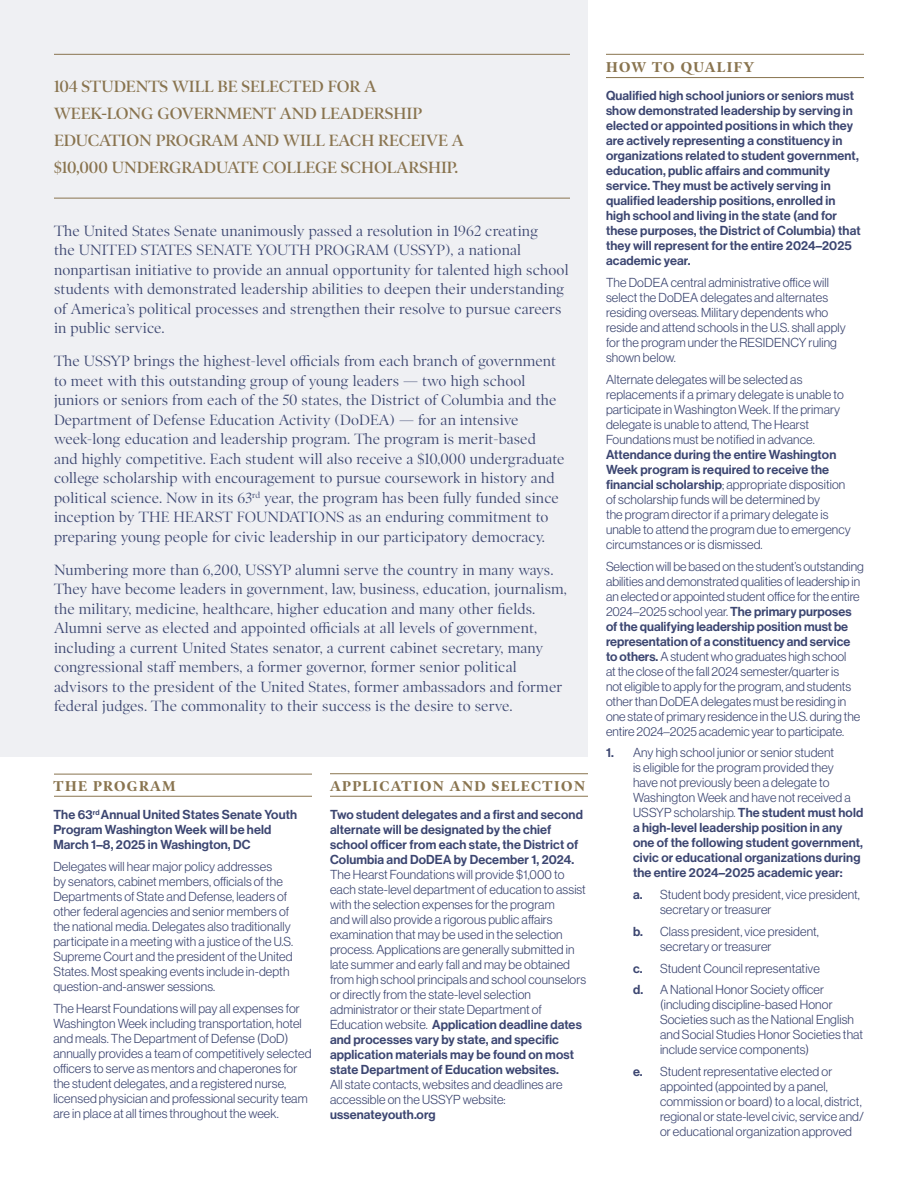
<style>
.page{position:relative;width:918px;height:1188px;background:#fff}
.page>*{position:absolute;margin:0;border:0;box-sizing:border-box;transform-origin:0 0}
.t1{font:600 16.5px/27px "Poynter OS Disp";color:#89744f}
.INTRO{font:15px/19.5px "Poynter OS Disp";letter-spacing:.01em;color:#3c4671}
.SUBTITLE{font:700 14.4px "Poynter OS Disp";letter-spacing:.1em;color:#89744f}
.body_text{font:12.75px/15px "N Haas Grotesk DS Pro 45 Lt";letter-spacing:.01em;color:#3c4671}
.body_text-2{font:12.75px/15px "N Haas Grotesk DS Pro 65 Md";letter-spacing:.01em;color:#3c4671}
.s1{font-family:"N Haas Grotesk DS Pro 65 Md"}
.s2{font-family:"N Haas Grotesk DS Pro 45 Lt"}
</style>
<div class="page">
<div style="left:0;top:0;width:588px;height:756px;background:#eff0f3"></div>
<hr style="left:54px;top:774px;width:258px;height:1px;background:#89744f">
<hr style="left:54px;top:796px;width:258px;height:1px;background:#89744f">
<hr style="left:330px;top:773px;width:258px;height:1px;background:#89744f">
<hr style="left:330px;top:796px;width:258px;height:1px;background:#89744f">
<hr style="left:606px;top:54px;width:258px;height:1px;background:#89744f">
<hr style="left:54px;top:54px;width:516px;height:1px;background:#89744f">
<hr style="left:54px;top:198px;width:516px;height:1px;background:#89744f">
<hr style="left:606px;top:77px;width:258px;height:1px;background:#89744f">
<p class="t1" style="left:54px;top:72px;width:411px">104 STUDENTS WILL BE SELECTED FOR A WEEK-LONG GOVERNMENT AND LEADERSHIP EDUCATION PROGRAM AND WILL EACH RECEIVE A $10,000 UNDERGRADUATE COLLEGE SCHOLARSHIP.</p>
<p class="INTRO" style="left:54px;top:221px;width:516px">The United States Senate unanimously passed a resolution in 1962 creating<br>the UNITED STATES SENATE YOUTH PROGRAM (USSYP), a national nonpartisan initiative to provide an annual opportunity for talented high school students with demonstrated leadership abilities to deepen their understanding of America’s political processes and strengthen their resolve to pursue careers in public service.</p>
<p class="INTRO" style="left:54px;top:351px;width:512px">The USSYP brings the highest-level officials from each branch of government to meet with this outstanding group of young leaders — two high school juniors or seniors from each of the 50 states, the District of Columbia and the Department of Defense Education Activity (DoDEA) — for an intensive week-long education and leadership program. The program is merit-based<br>and highly competitive. Each student will also receive a $10,000 undergraduate college scholarship with encouragement to pursue coursework in history and political science. Now in its 63<sup>rd</sup> year, the program has been fully funded since inception by THE HEARST FOUNDATIONS as an enduring commitment to preparing young people for civic leadership in our participatory democracy.</p>
<p class="INTRO" style="left:54px;top:560px;width:515px">Numbering more than 6,200, USSYP alumni serve the country in many ways.<br>They have become leaders in government, law, business, education, journalism, the military, medicine, healthcare, higher education and many other fields.<br>Alumni serve as elected and appointed officials at all levels of government, including a current United States senator, a current cabinet secretary, many congressional staff members, a former governor, former senior political advisors to the president of the United States, former ambassadors and former federal judges. The commonality to their success is the desire to serve.</p>
<p class="SUBTITLE" style="left:53px;top:777px;width:124px">THE PROGRAM</p>
<p class="body_text-2" style="left:53px;top:807px;width:245px">The 63<sup>rd</sup> Annual United States Senate Youth<br>Program Washington Week will be held<br>March 1–8, 2025 in Washington, DC</p>
<p class="body_text" style="left:53px;top:859px;width:241px">Delegates will hear major policy addresses<br>by senators, cabinet members, officials of the Departments of State and Defense, leaders of other federal agencies and senior members of the national media. Delegates also traditionally participate in a meeting with a justice of the U.S.<br>Supreme Court and the president of the United States. Most speaking events include in-depth question-and-answer sessions.</p>
<p class="body_text" style="left:53px;top:1001px;width:260px">The Hearst Foundations will pay all expenses for Washington Week including transportation, hotel and meals. The Department of Defense (DoD) annually provides a team of competitively selected officers to serve as mentors and chaperones for the student delegates, and a registered nurse, licensed physician and professional security team are in place at all times throughout the week.</p>
<p class="SUBTITLE" style="left:330px;top:777px;width:256px">APPLICATION AND SELECTION</p>
<p class="body_text" style="left:330px;top:807px;width:258px"><span class="s1">Two student delegates and a first and second alternate will be designated by the chief school officer from each state, the District of Columbia and DoDEA by December 1, 2024.<br></span>The Hearst Foundations will provide $1,000 to each state-level department of education to assist with the selection expenses for the program<br>and will also provide a rigorous public affairs examination that may be used in the selection process. Applications are generally submitted in late summer and early fall and may be obtained from high school principals and school counselors or directly from the state-level selection administrator or their state Department of Education website. <span class="s1">Application deadline dates and processes vary by state, and specific application materials may be found on most state Department of Education websites.<br></span>All state contacts, websites and deadlines are accessible on the USSYP website: <span class="s1">ussenateyouth.org</span></p>
<p class="SUBTITLE" style="left:606px;top:59px;width:150px">HOW TO QUALIFY</p>
<p class="body_text-2" style="left:606px;top:89px;width:256px">Qualified high school juniors or seniors must show demonstrated leadership by serving in elected or appointed positions in which they are actively representing a constituency in organizations related to student government, education, public affairs and community service. They must be actively serving in qualified leadership positions, enrolled in high school and living in the state (and for these purposes, the District of Columbia) that they will represent for the entire 2024–2025 academic year.</p>
<p class="body_text" style="left:606px;top:275px;width:241px">The DoDEA central administrative office will select the DoDEA delegates and alternates residing overseas. Military dependents who reside and attend schools in the U.S. shall apply for the program under the RESIDENCY ruling shown below.</p>
<p class="body_text" style="left:606px;top:372px;width:246px">Alternate delegates will be selected as replacements if a primary delegate is unable to participate in Washington Week. If the primary delegate is unable to attend, The Hearst Foundations must be notified in advance.<br><span class="s1">Attendance during the entire Washington Week program is required to receive the financial scholarship</span>; appropriate disposition of scholarship funds will be determined by<br>the program director if a primary delegate is unable to attend the program due to emergency circumstances or is dismissed.</p>
<p class="body_text" style="left:606px;top:559px;width:259px">Selection will be based on the student’s outstanding abilities and demonstrated qualities of leadership in an elected or appointed student office for the entire 2024–2025 school year. <span class="s1">The primary purposes of the qualifying leadership position must be representation of a constituency and service to others.</span> A student who graduates high school<br>at the close of the fall 2024 semester/quarter is<br>not eligible to apply for the program, and students other than DoDEA delegates must be residing in one state of primary residence in the U.S. during the entire 2024–2025 academic year to participate.</p>
<p class="body_text-2" style="left:633px;top:746px;width:232px;text-indent:-27px">1. <span class="s2">Any high school junior or senior student<br>is eligible for the program provided they<br>have not previously been a delegate to Washington Week and have not received a USSYP scholarship.</span> The student must hold a high-level leadership position in any one of the following student government, civic or educational organizations during the entire 2024–2025 academic year:</p>
<p class="body_text" style="left:660px;top:887px;width:202px;text-indent:-27px"><span class="s1">a.</span> Student body president, vice president, secretary or treasurer</p>
<p class="body_text" style="left:660px;top:924px;width:160px;text-indent:-27px"><span class="s1">b.</span> Class president, vice president, secretary or treasurer</p>
<p class="body_text" style="left:633px;top:961px;width:188px"><span class="s1">c.</span> Student Council representative</p>
<p class="body_text" style="left:660px;top:982px;width:205px;text-indent:-27px"><span class="s1">d.</span> A National Honor Society officer (including discipline-based Honor Societies such as the National English and Social Studies Honor Societies that include service components)</p>
<p class="body_text" style="left:660px;top:1064px;width:206px;text-indent:-27px"><span class="s1">e.</span> Student representative elected or appointed (appointed by a panel, commission or board) to a local, district, regional or state-level civic, service and/ or educational organization approved</p>
</div>
